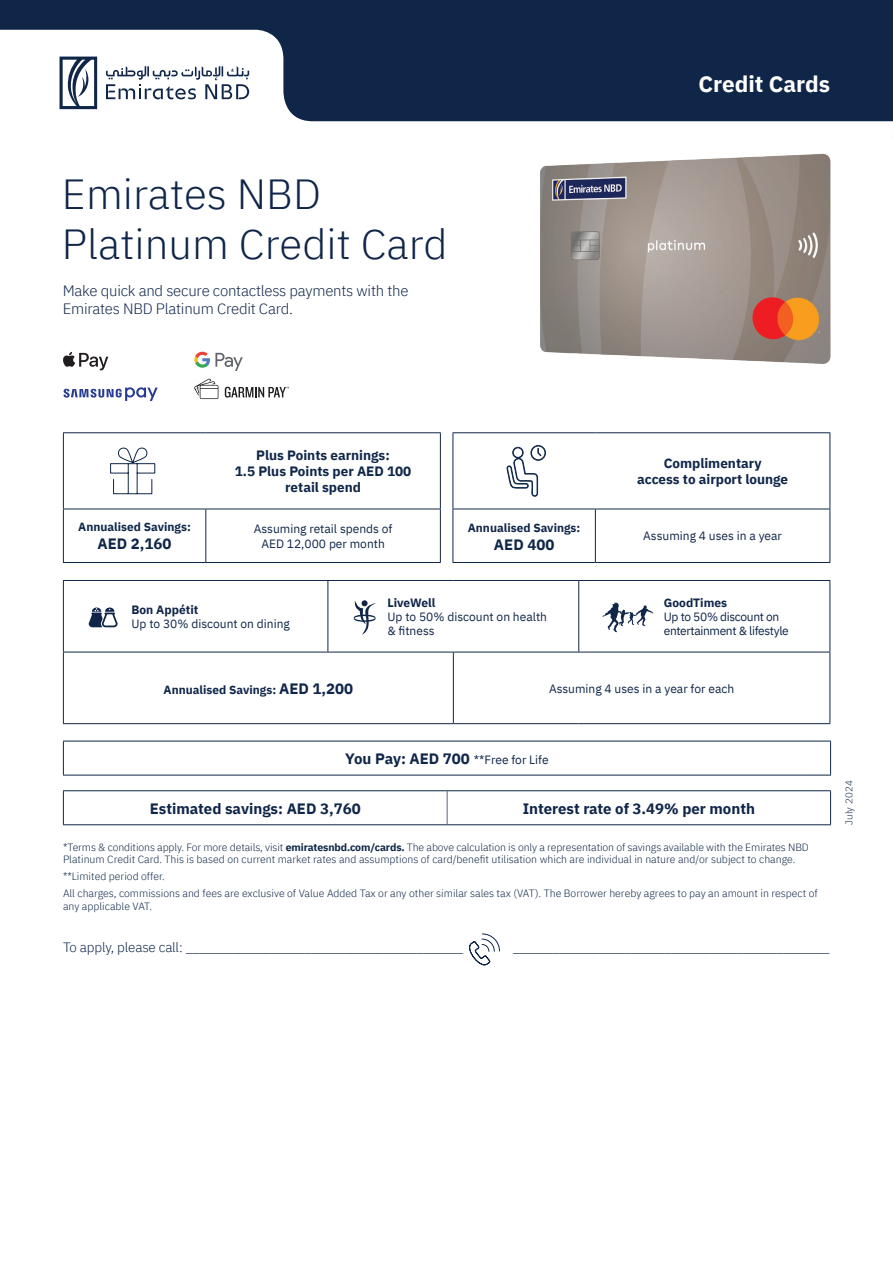
<style>
.page{position:relative;width:893px;height:1263px;background:#fff}
.page>*{position:absolute;margin:0;border:0;box-sizing:border-box;transform-origin:0 0}
.t1{font:300 42px/50.4px "IBM Plex Sans";color:#102649}
.t2{font:700 22.5px "IBM Plex Sans";color:#fff}
.t3{font:700 15px "IBM Plex Sans";color:#102649}
.t4{font:300 15px/18px "IBM Plex Sans";letter-spacing:-.015em;color:#102649}
.t5{font:300 13.5px "Frutiger LT Com";color:#102649}
.t6{font:700 13.5px/16.2px "IBM Plex Sans";color:#102649;text-align:center}
.t7{font:12px/14.4px "IBM Plex Sans";color:#102649;text-align:center}
.t8{font:12px/14.4px "IBM Plex Sans";letter-spacing:-.03em;color:#102649}
.t9{font:700 12px "IBM Plex Sans";color:#102649}
.t10{font:700 11.85px "IBM Plex Sans";color:#102649}
.t11{font:300 10.5px/12.6px "IBM Plex Sans";color:#102649}
.t12{font:300 9.75px "IBM Plex Sans";letter-spacing:.025em;color:#102649}
.s1{font-size:15px}
.s2{font-weight:400;font-size:12px}
.s3{font-weight:700}
.s4{font-family:"IBM Plex Sans"}
</style>
<div class="page">
<div style="left:0;top:0;width:893px;height:139px;background:#102649"></div>
<svg style="left:0;top:30px;width:893px;height:109px"></svg>
<svg style="left:60px;top:57px;width:37px;height:52px"></svg>
<svg style="left:106px;top:66px;width:143px;height:33px;background:#c5cbd3"></svg>
<img style="left:513px;top:137px;width:348px;height:227px">
<svg style="left:454px;top:433px;width:375px;height:129px"></svg>
<hr style="left:63px;top:433px;width:1px;height:76px;background:#102649">
<hr style="left:63px;top:432px;width:143px;height:1px;background:#102649">
<hr style="left:206px;top:432px;width:235px;height:1px;background:#102649">
<hr style="left:440px;top:433px;width:1px;height:76px;background:#102649">
<hr style="left:453px;top:433px;width:1px;height:76px;background:#102649">
<hr style="left:453px;top:432px;width:142px;height:1px;background:#102649">
<hr style="left:595px;top:432px;width:235px;height:1px;background:#102649">
<hr style="left:829px;top:433px;width:1px;height:76px;background:#102649">
<hr style="left:63px;top:509px;width:1px;height:53px;background:#102649">
<hr style="left:63px;top:509px;width:143px;height:1px;background:#102649">
<hr style="left:205px;top:509px;width:1px;height:53px;background:#102649">
<hr style="left:206px;top:509px;width:235px;height:1px;background:#102649">
<hr style="left:440px;top:509px;width:1px;height:53px;background:#102649">
<hr style="left:453px;top:509px;width:1px;height:53px;background:#102649">
<hr style="left:453px;top:509px;width:142px;height:1px;background:#102649">
<hr style="left:595px;top:509px;width:1px;height:53px;background:#102649">
<hr style="left:595px;top:509px;width:235px;height:1px;background:#102649">
<hr style="left:829px;top:509px;width:1px;height:53px;background:#102649">
<hr style="left:63px;top:562px;width:143px;height:1px;background:#102649">
<hr style="left:206px;top:562px;width:235px;height:1px;background:#102649">
<hr style="left:453px;top:562px;width:142px;height:1px;background:#102649">
<hr style="left:595px;top:562px;width:235px;height:1px;background:#102649">
<svg style="left:110px;top:447px;width:46px;height:47px"></svg>
<div style="left:513px;top:447px;width:10px;height:11px;border:1px solid #102649;border-radius:50%"></div>
<div style="left:531px;top:445px;width:15px;height:15px;border:1px solid #102649;border-radius:50%"></div>
<div style="left:531px;top:446px;width:14px;height:14px;border:1px solid #102649;border-radius:50%"></div>
<svg style="left:507px;top:448px;width:34px;height:50px"></svg>
<hr style="left:63px;top:791px;width:1px;height:33px;background:#102649">
<hr style="left:63px;top:790px;width:384px;height:1px;background:#102649">
<hr style="left:63px;top:824px;width:384px;height:1px;background:#102649">
<hr style="left:447px;top:791px;width:1px;height:33px;background:#72738b">
<hr style="left:447px;top:790px;width:384px;height:1px;background:#102649">
<hr style="left:830px;top:791px;width:1px;height:33px;background:#102649">
<hr style="left:447px;top:824px;width:384px;height:1px;background:#102649">
<svg style="left:469px;top:933px;width:31px;height:33px"></svg>
<hr style="left:63px;top:741px;width:1px;height:34px;background:#102649">
<hr style="left:63px;top:741px;width:768px;height:1px;background:#102649">
<hr style="left:830px;top:741px;width:1px;height:34px;background:#102649">
<hr style="left:63px;top:775px;width:768px;height:1px;background:#102649">
<svg style="left:354px;top:600px;width:22px;height:34px"></svg>
<svg style="left:89px;top:607px;width:29px;height:20px"></svg>
<svg style="left:602px;top:602px;width:52px;height:31px"></svg>
<hr style="left:63px;top:581px;width:1px;height:71px;background:#102649">
<hr style="left:63px;top:580px;width:265px;height:1px;background:#102649">
<hr style="left:328px;top:580px;width:125px;height:1px;background:#102649">
<hr style="left:453px;top:580px;width:126px;height:1px;background:#102649">
<hr style="left:327px;top:581px;width:1px;height:71px;background:#102649">
<hr style="left:578px;top:581px;width:1px;height:71px;background:#102649">
<hr style="left:579px;top:580px;width:251px;height:1px;background:#102649">
<hr style="left:829px;top:581px;width:1px;height:71px;background:#102649">
<hr style="left:63px;top:652px;width:1px;height:71px;background:#102649">
<hr style="left:63px;top:652px;width:265px;height:1px;background:#102649">
<hr style="left:328px;top:652px;width:125px;height:1px;background:#102649">
<hr style="left:453px;top:652px;width:126px;height:1px;background:#102649">
<hr style="left:579px;top:652px;width:251px;height:1px;background:#102649">
<hr style="left:453px;top:652px;width:1px;height:71px;background:#102649">
<hr style="left:829px;top:652px;width:1px;height:71px;background:#102649">
<hr style="left:63px;top:723px;width:265px;height:1px;background:#102649">
<hr style="left:328px;top:723px;width:125px;height:1px;background:#102649">
<hr style="left:453px;top:723px;width:126px;height:1px;background:#102649">
<hr style="left:579px;top:723px;width:251px;height:1px;background:#102649">
<svg style="left:194px;top:352px;width:49px;height:19px"></svg>
<svg style="left:63px;top:352px;width:45px;height:18px"></svg>
<svg style="left:194px;top:378px;width:24px;height:21px"></svg>
<svg style="left:225px;top:387px;width:64px;height:11px"></svg>
<svg style="left:64px;top:387px;width:94px;height:14px"></svg>
<h1 class="t1" style="left:62px;top:165px;width:387px">Emirates NBD<br>Platinum Credit Card</h1>
<h3 class="t4" style="left:63px;top:280px;width:347px">Make quick and secure contactless payments with the<br>Emirates NBD Platinum Credit Card.</h3>
<h2 class="t2" style="left:698px;top:66px;width:133px">Credit Cards</h2>
<p class="t10" style="left:78px;top:518px;width:114px">Annualised Savings:</p>
<h3 class="t3" style="left:98px;top:532px;width:76px">AED 2,160</h3>
<p class="t6" style="left:235px;top:446px;width:178px">Plus Points earnings:<br>1.5 Plus Points per AED 100 retail spend</p>
<p class="t6" style="left:637px;top:454px;width:153px">Complimentary<br>access to airport lounge</p>
<p class="t7" style="left:254px;top:521px;width:140px">Assuming retail spends of<br>AED 12,000 per month</p>
<p class="t10" style="left:468px;top:518px;width:114px">Annualised Savings:</p>
<h3 class="t3" style="left:494px;top:533px;width:62px">AED 400</h3>
<p class="t7" style="left:643px;top:528px;width:140px">Assuming 4 uses in a year</p>
<p class="t9" style="left:131px;top:600px;width:68px">Bon Appétit</p>
<p class="t7" style="left:131px;top:616px;width:160px">Up to 30% discount on dining</p>
<p class="t9" style="left:387px;top:593px;width:49px">LiveWell</p>
<p class="t7" style="left:387px;top:608px;width:161px;text-align:left">Up to 50% discount on health &amp; fitness</p>
<p class="t9" style="left:664px;top:593px;width:65px">GoodTimes</p>
<p class="t8" style="left:664px;top:608px;width:126px">Up to 50% discount on entertainment &amp; lifestyle</p>
<p class="t10" style="left:164px;top:680px;width:191px">Annualised Savings: <span class="s1">AED 1,200</span></p>
<p class="t7" style="left:549px;top:680px;width:187px">Assuming 4 uses in a year for each</p>
<h3 class="t3" style="left:345px;top:747px;width:205px">You Pay: AED 700 <span class="s2">**Free for Life</span></h3>
<h3 class="t3" style="left:150px;top:796px;width:212px">Estimated savings: AED 3,760</h3>
<h3 class="t3" style="left:523px;top:796px;width:234px">Interest rate of 3.49% per month</h3>
<p class="t11" style="left:63px;top:840px;width:747px">*Terms &amp; conditions apply. For more details, visit <span class="s3">emiratesnbd.com/cards.</span> The above calculation is only a representation of savings available with the Emirates NBD<br>Platinum Credit Card. This is based on current market rates and assumptions of card/benefit utilisation which are individual in nature and/or subject to change.</p>
<p class="t11" style="left:63px;top:867px;width:756px;line-height:16.8px">**Limited period offer.<br>All charges, commissions and fees are exclusive of Value Added Tax or any other similar sales tax (VAT). The Borrower hereby agrees to pay an amount in respect of</p>
<p class="t11" style="left:63px;top:899px;width:91px">any applicable VAT.</p>
<p class="t5" style="left:63px;top:939px;width:402px"><span class="s4">To apply, please call:</span> __________________________________________</p>
<p class="t5" style="left:513px;top:939px;width:318px">________________________________________________</p>
<p class="t12" style="left:842px;top:825px;width:47px;rotate:-90deg">July 2024</p>
</div>
